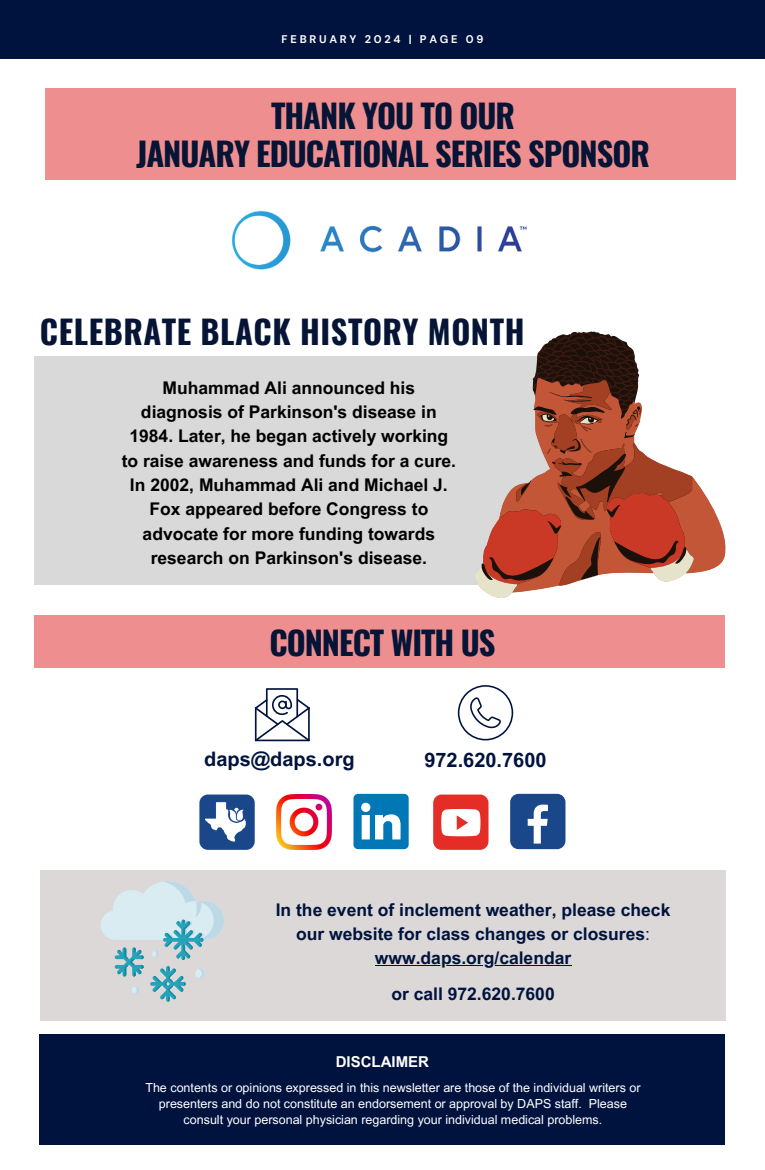
<style>
.page{position:relative;width:765px;height:1170px;background:#fff}
.page>*{position:absolute;margin:0;border:0;box-sizing:border-box;transform-origin:0 0}
.t1{font:700 32.5px/38.5px "Oswald";letter-spacing:-.03em;color:#061436;text-align:center}
.t2{font:700 32.5px "Oswald";letter-spacing:.015em;color:#061436}
.t3{font:700 20px "Arial MT Pro";color:#00133e}
.t4{font:700 17.5px/24.4px "Arial MT Pro";color:#000;text-align:center}
.t5{font:700 17.5px/24.2px "Arial MT Pro";color:#00133e;text-align:center}
.t6{font:700 15px "Arial MT Pro";color:#fff}
.t7{font:12.5px/16px "Arial MT Pro";color:#fff;text-align:center}
.t8{font:700 11.12px "DM Sans";letter-spacing:.25em;color:#fff}
.s1{font-weight:400}
</style>
<div class="page">
<div style="left:40px;top:870px;width:685px;height:151px;background:#dbd8d7"></div>
<svg style="left:101px;top:881px;width:123px;height:121px"></svg>
<div style="left:40px;top:1034px;width:685px;height:111px;background:#00133e"></div>
<div style="left:0;top:0;width:765px;height:59px;background:#00133e"></div>
<div style="left:34px;top:356px;width:531px;height:229px;background:#d9d9d9"></div>
<div style="left:510px;top:794px;width:55px;height:55px;background:#1a4789;border-radius:8px"></div>
<svg style="left:528px;top:805px;width:20px;height:39px"></svg>
<div style="left:433px;top:795px;width:56px;height:55px;background:#e52d27;border-radius:8px"></div>
<svg style="left:441px;top:809px;width:39px;height:27px"></svg>
<svg style="left:353px;top:794px;width:56px;height:55px"></svg>
<img style="left:276px;top:795px;width:56px;height:55px">
<div style="left:199px;top:795px;width:56px;height:55px;background:#1a4789;border-radius:8px"></div>
<img style="left:205px;top:802px;width:41px;height:40px">
<svg style="left:695px;top:480px;width:31px;height:93px;fill:#c35637"></svg>
<svg style="left:474px;top:415px;width:221px;height:183px"></svg>
<svg style="left:533px;top:332px;width:106px;height:84px"></svg>
<hr style="left:375px;top:965px;width:196px;height:1px;background:#00133e">
<div style="left:34px;top:616px;width:691px;height:52px;background:#ef8e8e"></div>
<svg style="left:255px;top:688px;width:55px;height:53px"></svg>
<svg style="left:458px;top:685px;width:55px;height:55px"></svg>
<div style="left:45px;top:88px;width:691px;height:92px;background:#ef8e8e"></div>
<img style="left:232px;top:210px;width:295px;height:60px">
<p class="t8" style="left:282px;top:32px;width:203px">FEBRUARY 2024 | PAGE 09</p>
<h1 class="t1" style="left:136px;top:95px;width:515px">THANK YOU TO OUR<br>JANUARY EDUCATIONAL SERIES SPONSOR</h1>
<h1 class="t2" style="left:40px;top:306px;width:486px">CELEBRATE BLACK HISTORY MONTH</h1>
<p class="t4" style="left:122px;top:377px;width:336px">Muhammad Ali announced his diagnosis of Parkinson's disease in 1984. Later, he began actively working to raise awareness and funds for a cure.<br>In 2002, Muhammad Ali and Michael J.<br>Fox appeared before Congress to advocate for more funding towards research on Parkinson's disease.</p>
<h1 class="t1" style="left:269px;top:622px;width:228px">CONNECT WITH US</h1>
<p class="t3" style="left:204px;top:751px;width:152px">daps@daps.org</p>
<p class="t3" style="left:424px;top:752px;width:124px">972.620.7600</p>
<p class="t5" style="left:276px;top:900px;width:396px">In the event of inclement weather, please check our website for class changes or closures<span class="s1">: </span>www.daps.org/calendar</p>
<p class="t5" style="left:391px;top:984px;width:165px">or call 972.620.7600</p>
<p class="t6" style="left:336px;top:1056px;width:95px">DISCLAIMER</p>
<p class="t7" style="left:145px;top:1081px;width:497px">The contents or opinions expressed in this newsletter are those of the individual writers or presenters and do not constitute an endorsement or approval by DAPS staff. Please consult your personal physician regarding your individual medical problems.</p>
</div>
